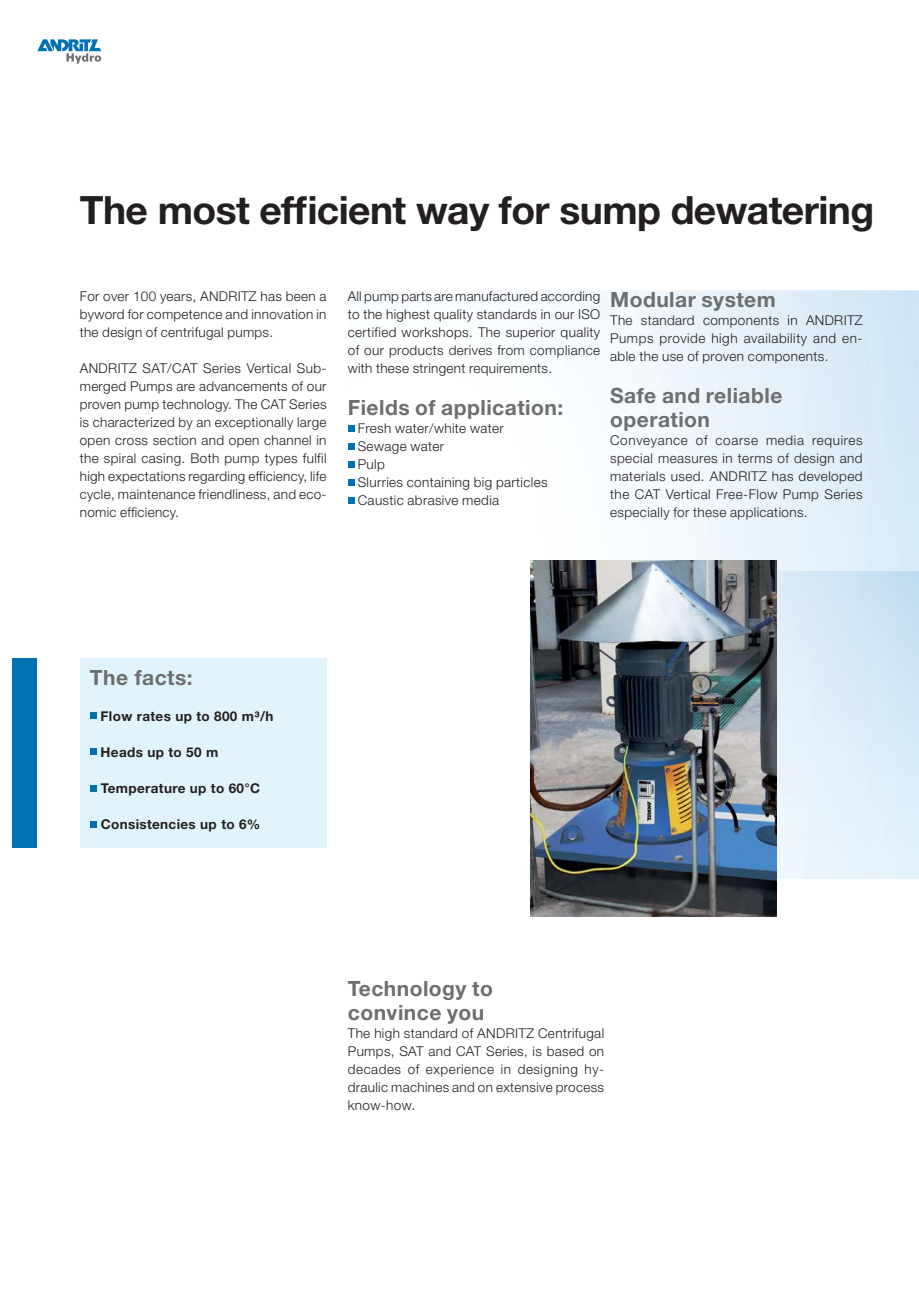
<style>
.page{position:relative;width:919px;height:1289px;background:#fff}
.page>*{position:absolute;margin:0;border:0;box-sizing:border-box;transform-origin:0 0}
.t1{font:700 39px "Helvetica Neue";letter-spacing:-.015em;color:#231f20}
.t2{font:700 21px/24px "Helvetica Neue";letter-spacing:.025em;color:#6d6e70}
.t3{font:300 13.5px/18px "Helvetica Neue";letter-spacing:.03em;color:#231f20;text-align:justify}
.t4{font:700 13.5px "Helvetica Neue";letter-spacing:.025em;color:#231f20}
</style>
<div class="page">
<img style="left:348px;top:290px;width:414px;height:270px">
<img style="left:762px;top:290px;width:156px;height:281px">
<img style="left:776px;top:571px;width:142px;height:307px">
<svg style="left:37px;top:39px;width:64px;height:24px"></svg>
<div style="left:13px;top:658px;width:24px;height:189px;background:#0072b4"></div>
<div style="left:80px;top:658px;width:246px;height:189px;background:#e1f4fd"></div>
<div style="left:90px;top:712px;width:6px;height:7px;background:#0072b4"></div>
<div style="left:90px;top:748px;width:6px;height:7px;background:#0072b4"></div>
<div style="left:90px;top:784px;width:6px;height:7px;background:#0072b4"></div>
<div style="left:90px;top:820px;width:6px;height:7px;background:#0072b4"></div>
<svg style="left:348px;top:425px;width:6px;height:6px"></svg>
<svg style="left:348px;top:443px;width:6px;height:6px"></svg>
<svg style="left:348px;top:461px;width:6px;height:6px"></svg>
<svg style="left:348px;top:479px;width:6px;height:6px"></svg>
<svg style="left:348px;top:497px;width:6px;height:6px"></svg>
<img style="left:530px;top:560px;width:246px;height:356px">
<h1 class="t1" style="left:80px;top:196px;width:795px">The most efficient way for sump dewatering</h1>
<p class="t3" style="left:80px;top:288px;width:248px">For over 100 years, ANDRITZ has been a byword for competence and innovation in the design of centrifugal pumps.</p>
<p class="t3" style="left:80px;top:360px;width:248px">ANDRITZ SAT/CAT Series Vertical Sub&shy;merged Pumps are advancements of our proven pump technology. The CAT Series is characterized by an exceptionally large open cross section and open channel in the spiral casing. Both pump types fulfil high expectations regarding efficiency, life cycle, maintenance friendliness, and eco&shy;nomic efficiency.</p>
<p class="t3" style="left:348px;top:288px;width:254px">All pump parts are manufactured according to the highest quality standards in our ISO certified workshops. The superior quality of our products derives from compliance with these stringent requirements.</p>
<h2 class="t2" style="left:348px;top:397px;width:217px">Fields of application:</h2>
<p class="t3" style="left:358px;top:420px;width:191px;text-align:left">Fresh water/white water<br>Sewage water<br>Pulp<br>Slurries containing big particles<br>Caustic abrasive media</p>
<h2 class="t2" style="left:610px;top:289px;width:167px">Modular system</h2>
<p class="t3" style="left:610px;top:312px;width:254px">The standard components in ANDRITZ Pumps provide high availability and en&shy;able the use of proven components.</p>
<h2 class="t2" style="left:610px;top:385px;width:174px">Safe and reliable operation</h2>
<p class="t3" style="left:610px;top:432px;width:254px">Conveyance of coarse media requires special measures in terms of design and materials used. ANDRITZ has developed the CAT Vertical Free-Flow Pump Series especially for these applications.</p>
<h2 class="t2" style="left:90px;top:667px;width:104px">The facts:</h2>
<p class="t4" style="left:101px;top:711px;width:174px">Flow rates up to 800 m³/h</p>
<p class="t4" style="left:101px;top:747px;width:119px">Heads up to 50 m</p>
<p class="t4" style="left:101px;top:783px;width:161px">Temperature up to 60°C</p>
<p class="t4" style="left:101px;top:819px;width:161px">Consistencies up to 6%</p>
<h2 class="t2" style="left:348px;top:978px;width:146px">Technology to convince you</h2>
<p class="t3" style="left:348px;top:1025px;width:258px">The high standard of ANDRITZ Centrifugal Pumps, SAT and CAT Series, is based on decades of experience in designing hy&shy;draulic machines and on extensive process know-how.</p>
</div>
